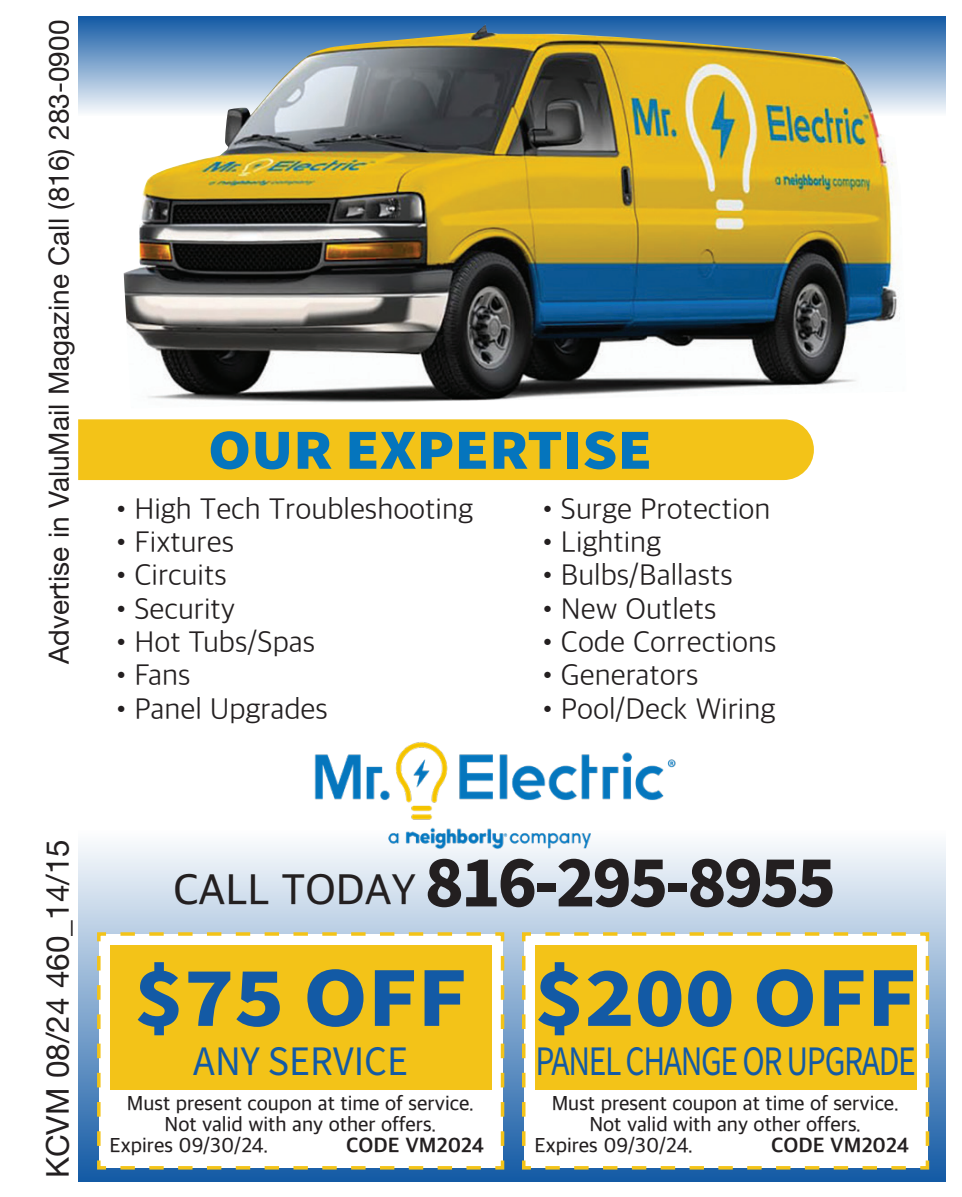
<style>
.page{position:relative;width:962px;height:1197px;background:#fff}
.page>*{position:absolute;margin:0;border:0;box-sizing:border-box;transform-origin:0 0}
.t1{font:700 85.4px "Source Sans Pro";color:#135aa5;scale:1.1 1}
.t2{font:700 73.85px "Source Sans Pro";letter-spacing:-.04em;color:#231f20}
.t3{font:900 56.7px "Source Sans Pro";color:#0575bd;scale:1.1 1}
.t4{font:42px "Source Sans Pro";letter-spacing:-.04em;color:#135aa5;scale:.8 1}
.t5{font:42px "Source Sans Pro";color:#135aa5;scale:.95 1}
.t6{font:31.5px "Helvetica Neue LT Std";color:#231f20}
.t7{font:300 30.45px "Apple SD Gothic Neo";color:#231f20}
.t8{font:28px "Helvetica Neue LT Std";color:#231f20}
.t9{font:500 21px "Apple SD Gothic Neo";color:#231f20}
.t10{font:700 21px "Apple SD Gothic Neo";color:#231f20}
.s1{font-family:"Apple SD Gothic Neo";font-weight:500;font-size:44.45px}
</style>
<div class="page">
<div style="left:78px;top:16px;width:867px;height:100px;background:linear-gradient(to bottom,#1159a4,#f8fafc)"></div>
<div style="left:78px;top:831px;width:867px;height:351px;background:linear-gradient(to bottom,#fdfdfe,#135aa5)"></div>
<div style="left:78px;top:419px;width:735px;height:61px;background:#f3c318"></div>
<img style="left:124px;top:24px;width:782px;height:379px">
<img style="left:314px;top:742px;width:362px;height:78px">
<img style="left:330px;top:827px;width:326px;height:25px">
<svg style="left:95px;top:931px;width:411px;height:240px"></svg>
<svg style="left:520px;top:931px;width:410px;height:240px"></svg>
<div style="left:110px;top:945px;width:381px;height:145px;background:#f3c318"></div>
<div style="left:534px;top:945px;width:382px;height:145px;background:#f3c318"></div>
<p class="t8" style="left:42px;top:664px;width:646px;rotate:-90deg">Advertise in ValuMail Magazine Call (816) 283-0900</p>
<h3 class="t3" style="left:208px;top:411px;width:405px">OUR EXPERTISE</h3>
<p class="t7" style="left:108px;top:492px;width:366px">•High Tech Troubleshooting</p>
<p class="t7" style="left:108px;top:526px;width:128px">•Fixtures</p>
<p class="t7" style="left:108px;top:559px;width:120px">•Circuits</p>
<p class="t7" style="left:108px;top:592px;width:129px">•Security</p>
<p class="t7" style="left:108px;top:626px;width:209px">•Hot Tubs/Spas</p>
<p class="t7" style="left:108px;top:659px;width:84px">•Fans</p>
<p class="t7" style="left:108px;top:692px;width:221px">•Panel Upgrades</p>
<p class="t7" style="left:534px;top:492px;width:237px">•Surge Protection</p>
<p class="t7" style="left:534px;top:526px;width:128px">•Lighting</p>
<p class="t7" style="left:534px;top:559px;width:200px">•Bulbs/Ballasts</p>
<p class="t7" style="left:534px;top:592px;width:183px">•New Outlets</p>
<p class="t7" style="left:534px;top:626px;width:243px">•Code Corrections</p>
<p class="t7" style="left:534px;top:659px;width:165px">•Generators</p>
<p class="t7" style="left:534px;top:692px;width:242px">•Pool/Deck Wiring</p>
<p class="t6" style="left:39px;top:1178px;width:341px;rotate:-90deg">KCVM 08/24 460_14/15</p>
<h2 class="t2" style="left:173px;top:832px;width:664px"><span class="s1">CALL TODAY</span> 816-295-8955</h2>
<h1 class="t1" style="left:134px;top:939px;width:304px">$75 OFF</h1>
<h3 class="t5" style="left:193px;top:1033px;width:227px">ANY SERVICE</h3>
<p class="t9" style="left:127px;top:1092px;width:349px">Must present coupon at time of service.</p>
<p class="t9" style="left:164px;top:1113px;width:274px">Not valid with any other offers.</p>
<p class="t9" style="left:110px;top:1134px;width:161px">Expires 09/30/24.</p>
<p class="t10" style="left:346px;top:1134px;width:139px">CODE VM2024</p>
<h1 class="t1" style="left:534px;top:939px;width:349px">$200 OFF</h1>
<h3 class="t4" style="left:535px;top:1033px;width:477px">PANEL CHANGE OR UPGRADE</h3>
<p class="t9" style="left:551px;top:1092px;width:349px">Must present coupon at time of service.</p>
<p class="t9" style="left:589px;top:1113px;width:274px">Not valid with any other offers.</p>
<p class="t9" style="left:534px;top:1134px;width:161px">Expires 09/30/24.</p>
<p class="t10" style="left:771px;top:1134px;width:139px">CODE VM2024</p>
</div>
